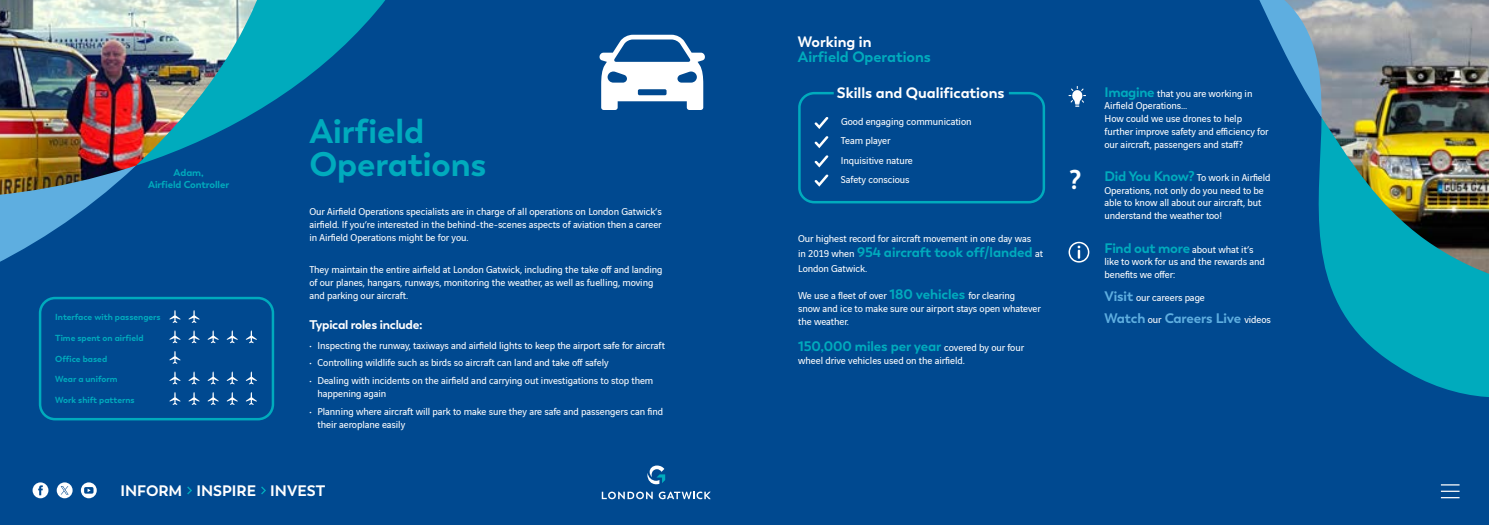
<style>
.page{position:relative;width:1489px;height:525px;background:#fff}
.page>*{position:absolute;margin:0;border:0;box-sizing:border-box;transform-origin:0 0}
.t1{font:700 34px/33.8px "Trenda";letter-spacing:-.005em;color:#00abbd}
.t2{font:700 15.12px "Trenda";color:#fff}
.t3{font:700 15px "Trenda";color:#fff}
.t4{font:700 15px "Trenda";color:#00abbd}
.t5{font:700 13.75px "Trenda";letter-spacing:-.01em;color:#00abbd}
.t6{font:700 13.75px "Trenda";letter-spacing:-.01em;color:#5eaee0}
.t7{font:700 12.5px "Trenda";letter-spacing:-.02em;color:#fff}
.t8{font:10.62px/12.8px "Vinci Sans";letter-spacing:-.01em;color:#fff}
.t9{font:700 10px/12px "Trenda";letter-spacing:-.01em;color:#00abbd;text-align:center}
.t10{font:700 8.75px "Trenda";color:#00abbd}
.s1{font-family:"Vinci Sans";font-weight:400;font-size:10.62px;color:#fff}
.s2{font-family:"Trenda";font-weight:700;font-size:13.75px;color:#00abbd}
.s3{font-family:"Trenda";font-weight:700;font-size:26.25px}
.s4{font-family:"Trenda";font-weight:700;font-size:13.75px;color:#5eaee0}
</style>
<div class="page">
<div style="left:0;top:0;width:759px;height:524px;background:#004990"></div>
<img style="left:0;top:95px;width:136px;height:360px">
<svg style="left:136px;top:0;width:396px;height:165px;background:#1e6d9b"></svg>
<div style="left:759px;top:0;width:729px;height:524px;background:#004990"></div>
<img style="left:1298px;top:117px;width:190px;height:329px">
<svg style="left:1249px;top:0;width:72px;height:117px;background:#3275ae"></svg>
<svg style="left:647px;top:465px;width:18px;height:19px"></svg>
<svg style="left:601px;top:491px;width:51px;height:8px"></svg>
<svg style="left:658px;top:491px;width:52px;height:8px"></svg>
<svg style="left:187px;top:486px;width:5px;height:8px"></svg>
<svg style="left:261px;top:486px;width:5px;height:8px"></svg>
<div style="left:33px;top:482px;width:15px;height:16px;background:#fff;border-radius:50%"></div>
<svg style="left:38px;top:485px;width:5px;height:10px"></svg>
<svg style="left:57px;top:482px;width:16px;height:16px"></svg>
<svg style="left:61px;top:486px;width:8px;height:8px"></svg>
<svg style="left:81px;top:482px;width:16px;height:16px"></svg>
<svg style="left:84px;top:487px;width:9px;height:6px"></svg>
<div style="left:796px;top:91px;width:250px;height:113px;background:#004990"></div>
<svg style="left:598px;top:35px;width:108px;height:75px"></svg>
<svg style="left:169px;top:351px;width:11px;height:12px"></svg>
<svg style="left:169px;top:310px;width:11px;height:13px"></svg>
<svg style="left:169px;top:330px;width:11px;height:13px"></svg>
<svg style="left:169px;top:371px;width:11px;height:13px"></svg>
<svg style="left:169px;top:392px;width:11px;height:13px"></svg>
<svg style="left:188px;top:371px;width:11px;height:13px"></svg>
<svg style="left:188px;top:330px;width:11px;height:13px"></svg>
<svg style="left:188px;top:392px;width:11px;height:13px"></svg>
<svg style="left:188px;top:310px;width:11px;height:13px"></svg>
<svg style="left:208px;top:330px;width:11px;height:13px"></svg>
<svg style="left:208px;top:392px;width:11px;height:13px"></svg>
<svg style="left:208px;top:371px;width:11px;height:13px"></svg>
<svg style="left:227px;top:330px;width:11px;height:13px"></svg>
<svg style="left:227px;top:392px;width:11px;height:13px"></svg>
<svg style="left:227px;top:371px;width:11px;height:13px"></svg>
<svg style="left:246px;top:330px;width:11px;height:13px"></svg>
<svg style="left:246px;top:392px;width:11px;height:13px"></svg>
<svg style="left:246px;top:371px;width:11px;height:13px"></svg>
<div style="left:39px;top:296px;width:235px;height:124px;border:2px solid #00abbd;border-radius:15px"></div>
<svg style="left:1068px;top:86px;width:17px;height:21px"></svg>
<svg style="left:1068px;top:242px;width:21px;height:20px"></svg>
<svg style="left:1440px;top:484px;width:19px;height:14px"></svg>
<p class="t9" style="left:148px;top:166px;width:83px">Adam,<br>Airfield Controller</p>
<p class="t10" style="left:55px;top:312px;width:107px">Interface with passengers</p>
<p class="t10" style="left:55px;top:332px;width:90px">Time spent on airfield</p>
<p class="t10" style="left:55px;top:353px;width:53px">Office based</p>
<p class="t10" style="left:55px;top:373px;width:64px">Wear a uniform</p>
<p class="t10" style="left:55px;top:394px;width:81px">Work shift patterns</p>
<h1 class="t1" style="left:309px;top:114px;width:179px">Airfield<br>Operations</h1>
<p class="t8" style="left:309px;top:204px;width:354px;text-align:justify">Our Airfield Operations specialists are in charge of all operations on London Gatwick’s airfield. If you’re interested in the behind-the-scenes aspects of aviation then a career in Airfield Operations might be for you.</p>
<p class="t8" style="left:309px;top:262px;width:355px">They maintain the entire airfield at London Gatwick, including the take off and landing of our planes, hangars, runways, monitoring the weather, as well as fuelling, moving and parking our aircraft.</p>
<p class="t7" style="left:309px;top:316px;width:115px">Typical roles include:</p>
<p class="t8" style="left:309px;top:337px;width:357px">• Inspecting the runway, taxiways and airfield lights to keep the airport safe for aircraft</p>
<p class="t8" style="left:309px;top:355px;width:301px">• Controlling wildlife such as birds so aircraft can land and take off safely</p>
<p class="t8" style="left:317px;top:373px;width:337px;text-indent:-8px">• Dealing with incidents on the airfield and carrying out investigations to stop them happening again</p>
<p class="t8" style="left:317px;top:404px;width:347px;text-indent:-8px">• Planning where aircraft will park to make sure they are safe and passengers can find their aeroplane easily</p>
<h2 class="t2" style="left:120px;top:481px;width:206px">INFORM INSPIRE INVEST</h2>
<h3 class="t3" style="left:797px;top:32px;width:75px">Working in</h3>
<h3 class="t4" style="left:797px;top:48px;width:135px">Airfield Operations</h3>
<h3 class="t3" style="left:836px;top:83px;width:169px">Skills and Qualifications</h3>
<p class="t8" style="left:841px;top:114px;width:132px">Good engaging communication</p>
<p class="t8" style="left:840px;top:149px;width:73px;line-height:19.1px">Inquisitive nature<br>Safety conscious</p>
<p class="t8" style="left:840px;top:133px;width:51px">Team player</p>
<p class="t8" style="left:798px;top:231px;width:234px">Our highest record for aircraft movement in one day was</p>
<p class="t5" style="left:798px;top:244px;width:246px"><span class="s1">in 2019 when</span> 954 aircraft took off/landed <span class="s1">at</span></p>
<p class="t8" style="left:798px;top:261px;width:71px">London Gatwick.</p>
<p class="t8" style="left:798px;top:288px;width:244px">We use a fleet of over <span class="s2">180 vehicles</span> for clearing<br>snow and ice to make sure our airport stays open whatever the weather.</p>
<p class="t5" style="left:798px;top:337px;width:227px">150,000 miles per year <span class="s1">covered by our four</span></p>
<p class="t8" style="left:798px;top:353px;width:168px">wheel drive vehicles used on the airfield.</p>
<p class="t8" style="left:1104px;top:86px;width:165px"><span class="s2">Imagine</span> that you are working in<br>Airfield Operations...<br>How could we use drones to help further improve safety and efficiency for our aircraft, passengers and staff?</p>
<p class="t8" style="left:1104px;top:170px;width:168px;text-indent:-35px"><span class="s3">?</span> <span class="s2">Did You Know?</span> To work in Airfield Operations, not only do you need to be able to know all about our aircraft, but understand the weather too!</p>
<p class="t8" style="left:1104px;top:242px;width:162px"><span class="s2">Find out more</span> about what it’s like to work for us and the rewards and benefits we offer:</p>
<p class="t8" style="left:1104px;top:290px;width:102px"><span class="s4">Visit</span> our careers page</p>
<p class="t6" style="left:1104px;top:309px;width:168px">Watch <span class="s1">our</span> Careers Live <span class="s1">videos</span></p>
</div>
